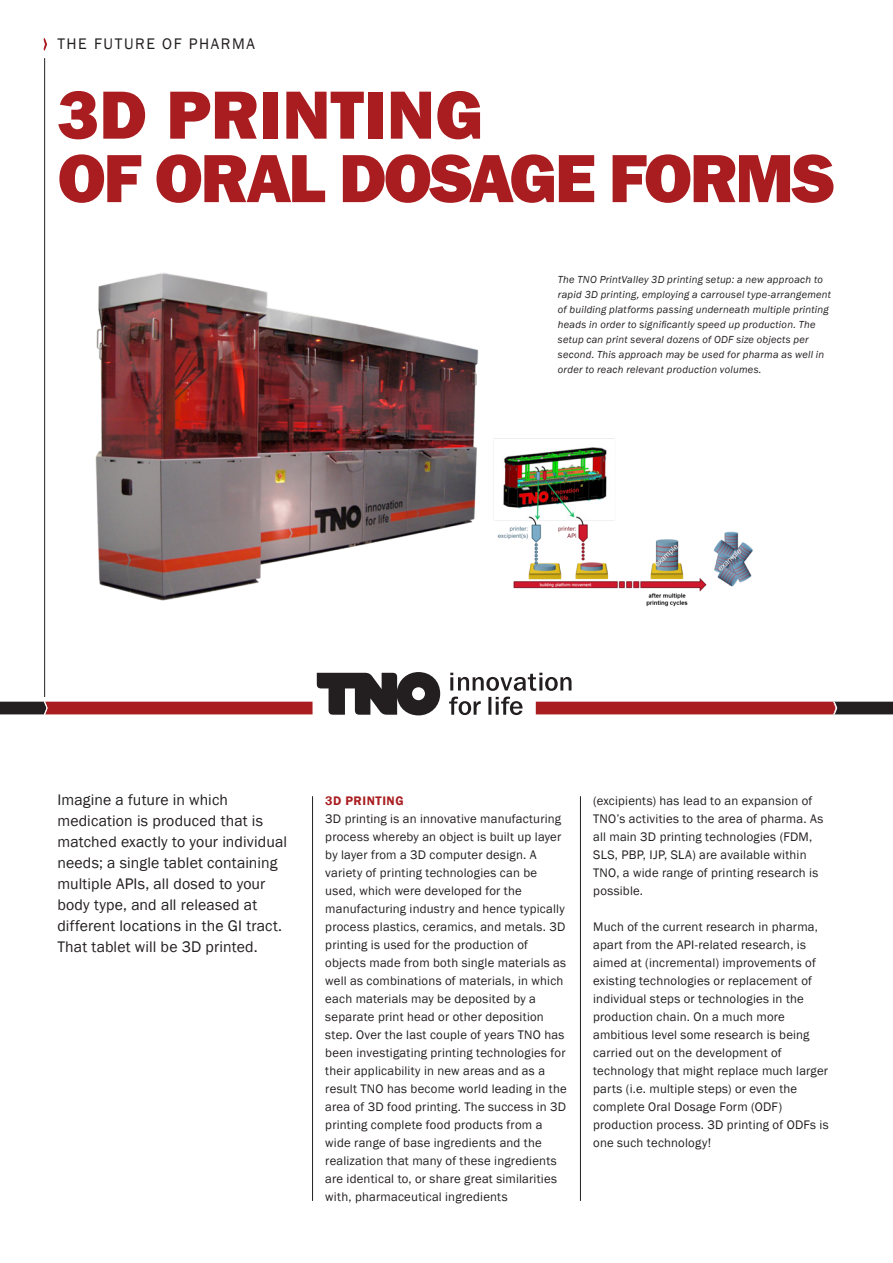
<style>
.page{position:relative;width:893px;height:1263px;background:#fff}
.page>*{position:absolute;margin:0;border:0;box-sizing:border-box;transform-origin:0 0}
.t1{font:800 70.5px/63.4px "Franklin Gothic";letter-spacing:-.035em;color:#a91d20}
._05_TNO-Intro{font:15.75px/21px "Franklin Gothic";letter-spacing:.01em;color:#231f20}
._05_TNO-Intro-2{font:15.75px "Franklin Gothic";letter-spacing:.1em;color:#231f20}
._06_TNO-Bodytekst{font:12.75px/18px "Franklin Gothic";letter-spacing:.015em;color:#231f20}
._04_TNO-Tussenkop{font:600 12.75px "Franklin Gothic";letter-spacing:.045em;color:#a91d20}
._11_TNO-Bijschrift{font:italic 10.5px/15px "Franklin Gothic";letter-spacing:.025em;color:#231f20}
</style>
<div class="page">
<hr style="left:44px;top:58px;width:1px;height:639px;background:#231f20">
<img style="left:95px;top:272px;width:658px;height:335px">
<hr style="left:312px;top:796px;width:1px;height:405px;background:#231f20">
<hr style="left:580px;top:796px;width:1px;height:405px;background:#231f20">
<svg style="left:43px;top:38px;width:4px;height:13px"></svg>
<svg style="left:0;top:663px;width:893px;height:53px"></svg>
<p class="_05_TNO-Intro-2" style="left:57px;top:34px;width:199px">THE FUTURE OF PHARMA</p>
<h1 class="t1" style="left:57px;top:83px;width:779px">3D PRINTING<br>OF ORAL DOSAGE FORMS</h1>
<p class="_11_TNO-Bijschrift" style="left:558px;top:272px;width:275px">The TNO PrintValley 3D printing setup: a new approach to rapid 3D printing, employing a carrousel type-arrangement of building platforms passing underneath multiple printing heads in order to significantly speed up production. The setup can print several dozens of ODF size objects per second. This approach may be used for pharma as well in order to reach relevant production volumes.</p>
<p class="_05_TNO-Intro" style="left:57px;top:789px;width:231px">Imagine a future in which medication is produced that is matched exactly to your individual needs; a single tablet containing multiple APIs, all dosed to your body type, and all released at different locations in the GI tract.<br>That tablet will be 3D printed.</p>
<p class="_04_TNO-Tussenkop" style="left:325px;top:793px;width:80px">3D PRINTING</p>
<p class="_06_TNO-Bodytekst" style="left:325px;top:810px;width:243px">3D printing is an innovative manufacturing process whereby an object is built up layer by layer from a 3D computer design. A variety of printing technologies can be used, which were developed for the manufacturing industry and hence typically process plastics, ceramics, and metals. 3D printing is used for the production of objects made from both single materials as well as combinations of materials, in which each materials may be deposited by a separate print head or other deposition step. Over the last couple of years TNO has been investigating printing technologies for their applicability in new areas and as a result TNO has become world leading in the area of 3D food printing. The success in 3D printing complete food products from a wide range of base ingredients and the realization that many of these ingredients are identical to, or share great similarities with, pharmaceutical ingredients</p>
<p class="_06_TNO-Bodytekst" style="left:593px;top:792px;width:232px">(excipients) has lead to an expansion of TNO’s activities to the area of pharma. As all main 3D printing technologies (FDM, SLS, PBP, IJP, SLA) are available within TNO, a wide range of printing research is possible.</p>
<p class="_06_TNO-Bodytekst" style="left:593px;top:918px;width:237px">Much of the current research in pharma, apart from the API-related research, is aimed at (incremental) improvements of existing technologies or replacement of individual steps or technologies in the production chain. On a much more ambitious level some research is being carried out on the development of technology that might replace much larger parts (i.e. multiple steps) or even the complete Oral Dosage Form (ODF) production process. 3D printing of ODFs is one such technology!</p>
</div>
